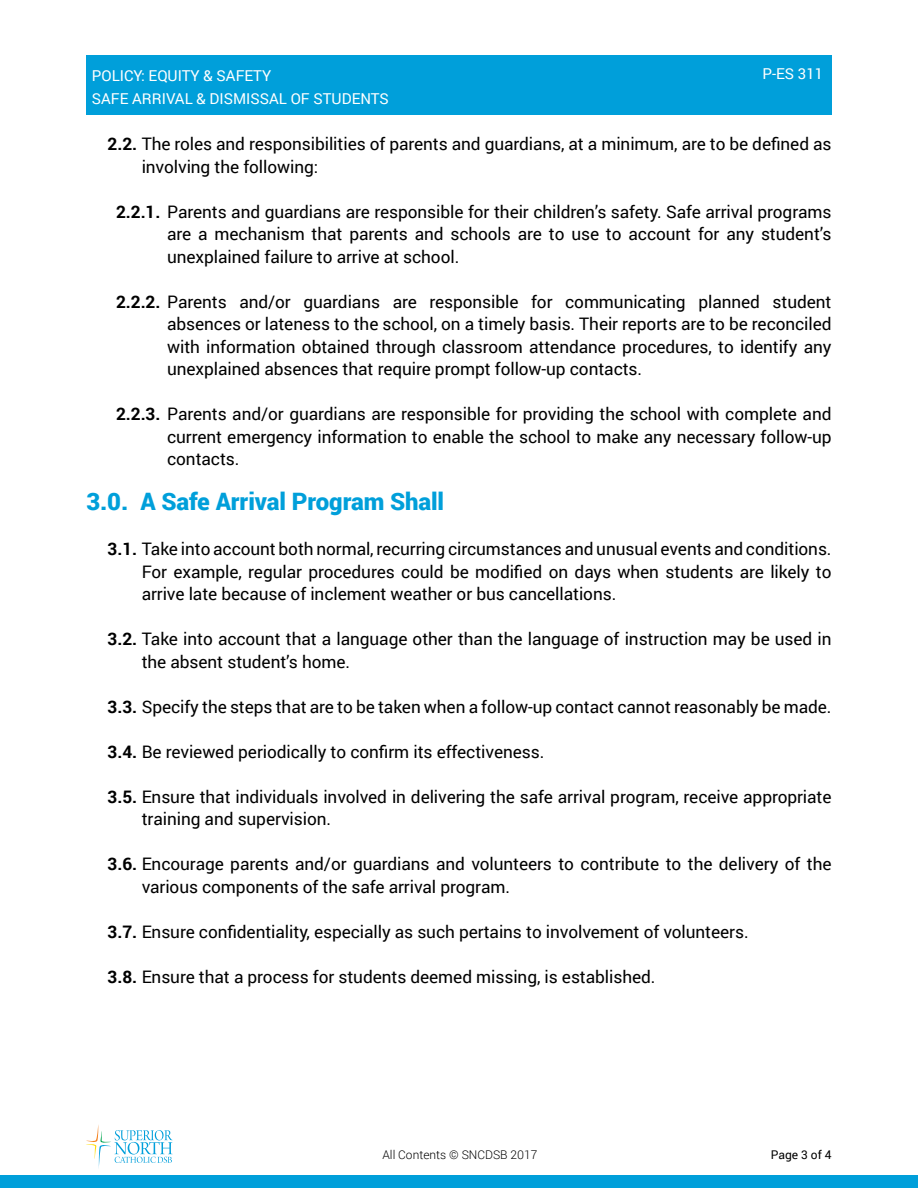
<style>
.page{position:relative;width:918px;height:1188px;background:#fff}
.page>*{position:absolute;margin:0;border:0;box-sizing:border-box;transform-origin:0 0}
.t1{font:900 24px "Roboto";letter-spacing:-.005em;color:#009fda}
.t2{font:17.25px/22.5px "Roboto";letter-spacing:-.005em;color:#000}
.t3{font:15px/22.5px "Roboto";color:#fff}
.t4{font:300 12px "Roboto";color:#000}
.t5{font:12px "Roboto";color:#000}
.s1{font-weight:700}
</style>
<div class="page">
<div style="left:86px;top:55px;width:746px;height:60px;background:#009fda"></div>
<div style="left:0;top:1175px;width:918px;height:13px;background:#009fda"></div>
<svg style="left:86px;top:1125px;width:87px;height:43px"></svg>
<p class="t3" style="left:92px;top:64px;width:298px">POLICY: EQUITY &amp; SAFETY<br>SAFE ARRIVAL &amp; DISMISSAL OF STUDENTS</p>
<p class="t3" style="left:762px;top:62px;width:62px">P-ES 311</p>
<p class="t2" style="left:142px;top:132px;width:691px;text-indent:-34px"><span class="s1">2.2.</span> The roles and responsibilities of parents and guardians, at a minimum, are to be defined as involving the following:</p>
<p class="t2" style="left:167px;top:200px;width:666px;text-align:justify;text-indent:-51px"><span class="s1">2.2.1.</span> Parents and guardians are responsible for their children’s safety. Safe arrival programs are a mechanism that parents and schools are to use to account for any student’s unexplained failure to arrive at school.</p>
<p class="t2" style="left:167px;top:290px;width:666px;text-align:justify;text-indent:-51px"><span class="s1">2.2.2.</span> Parents and/or guardians are responsible for communicating planned student absences or lateness to the school, on a timely basis. Their reports are to be reconciled with information obtained through classroom attendance procedures, to identify any unexplained absences that require prompt follow-up contacts.</p>
<p class="t2" style="left:167px;top:402px;width:666px;text-align:justify;text-indent:-51px"><span class="s1">2.2.3.</span> Parents and/or guardians are responsible for providing the school with complete and current emergency information to enable the school to make any necessary follow-up contacts.</p>
<p class="t1" style="left:86px;top:485px;width:359px">3.0. A Safe Arrival Program Shall</p>
<p class="t2" style="left:142px;top:537px;width:691px;text-align:justify;text-indent:-34px"><span class="s1">3.1.</span> Take into account both normal, recurring circumstances and unusual events and conditions.<br>For example, regular procedures could be modified on days when students are likely to arrive late because of inclement weather or bus cancellations.</p>
<p class="t2" style="left:142px;top:627px;width:691px;text-indent:-34px"><span class="s1">3.2.</span> Take into account that a language other than the language of instruction may be used in the absent student’s home.</p>
<p class="t2" style="left:108px;top:695px;width:725px"><span class="s1">3.3.</span> Specify the steps that are to be taken when a follow-up contact cannot reasonably be made.</p>
<p class="t2" style="left:108px;top:740px;width:438px"><span class="s1">3.4.</span> Be reviewed periodically to confirm its effectiveness.</p>
<p class="t2" style="left:142px;top:785px;width:691px;text-indent:-34px"><span class="s1">3.5.</span> Ensure that individuals involved in delivering the safe arrival program, receive appropriate training and supervision.</p>
<p class="t2" style="left:142px;top:852px;width:691px;text-indent:-34px"><span class="s1">3.6.</span> Encourage parents and/or guardians and volunteers to contribute to the delivery of the various components of the safe arrival program.</p>
<p class="t2" style="left:108px;top:920px;width:643px"><span class="s1">3.7.</span> Ensure confidentiality, especially as such pertains to involvement of volunteers.</p>
<p class="t2" style="left:108px;top:965px;width:549px"><span class="s1">3.8.</span> Ensure that a process for students deemed missing, is established.</p>
<p class="t4" style="left:382px;top:1146px;width:157px">All Contents © SNCDSB 2017</p>
<p class="t5" style="left:771px;top:1146px;width:62px">Page 3 of 4</p>
</div>
